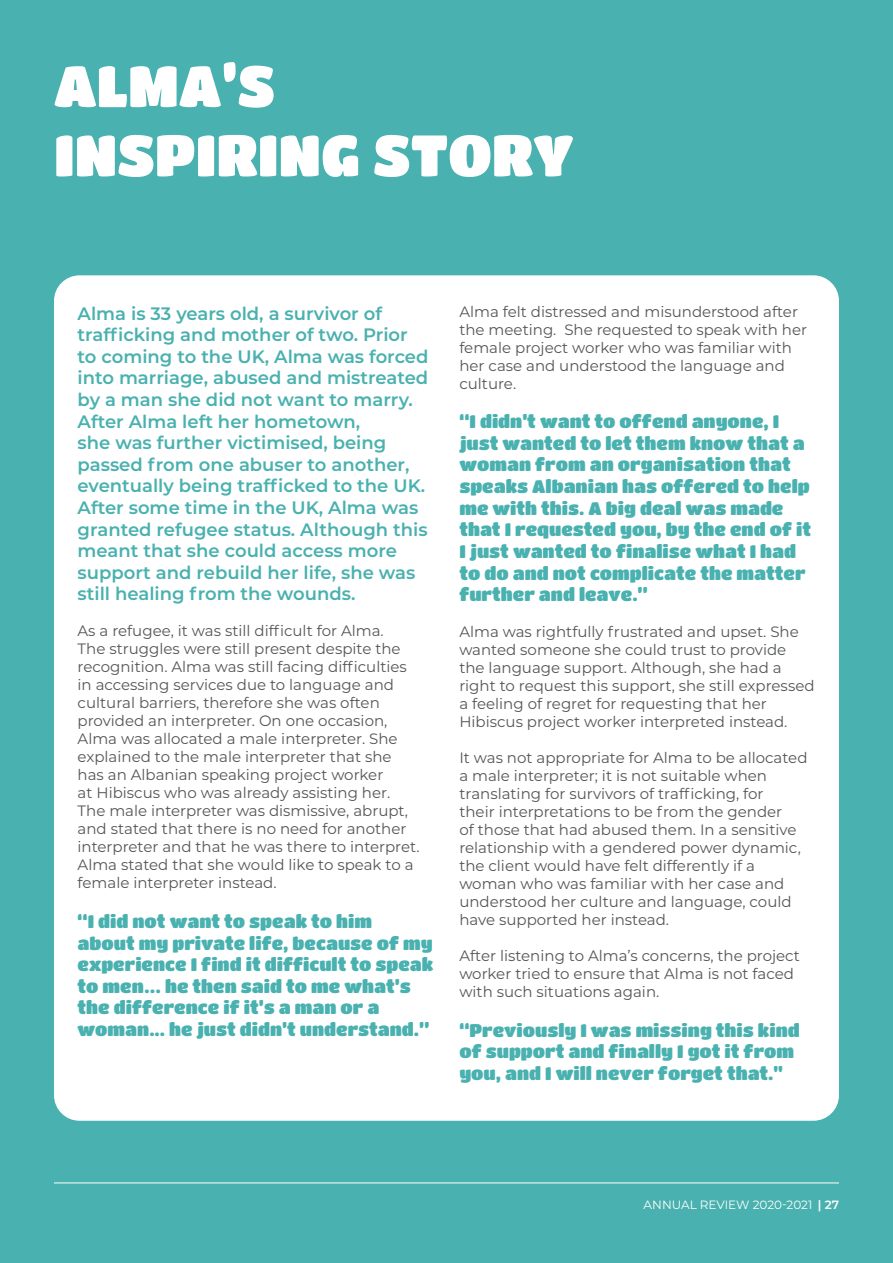
<style>
.page{position:relative;width:893px;height:1263px;background:#49b1af}
.page>*{position:absolute;margin:0;border:0;box-sizing:border-box;transform-origin:0 0}
.t1{font:57.75px/69.3px "Titan One";color:#fff}
.t2{font:18px/21.6px "Titan One";color:#49b1af}
.t3{font:600 18px/21.6px "Montserrat";color:#49b1af}
.t4{font:15px/18px "Montserrat";color:#545557}
.t5{font:12px "Montserrat";color:#fff}
.s1{font-weight:600}
</style>
<div class="page">
<div style="left:54px;top:275px;width:785px;height:846px;background:#fff;border-radius:26px"></div>
<hr style="left:54px;top:1182px;width:785px;height:1px;background:#fff">
<h1 class="t1" style="left:54px;top:50px;width:521px">ALMA’S<br>INSPIRING STORY</h1>
<p class="t3" style="left:78px;top:302px;width:352px">Alma is 33 years old, a survivor of trafficking and mother of two. Prior to coming to the UK, Alma was forced into marriage, abused and mistreated by a man she did not want to marry.<br>After Alma left her hometown,<br>she was further victimised, being passed from one abuser to another, eventually being trafficked to the UK.<br>After some time in the UK, Alma was granted refugee status. Although this meant that she could access more support and rebuild her life, she was still healing from the wounds.</p>
<p class="t4" style="left:78px;top:621px;width:343px">As a refugee, it was still difficult for Alma.<br>The struggles were still present despite the recognition. Alma was still facing difficulties in accessing services due to language and cultural barriers, therefore she was often provided an interpreter. On one occasion, Alma was allocated a male interpreter. She explained to the male interpreter that she has an Albanian speaking project worker<br>at Hibiscus who was already assisting her.<br>The male interpreter was dismissive, abrupt, and stated that there is no need for another interpreter and that he was there to interpret.<br>Alma stated that she would like to speak to a female interpreter instead.</p>
<p class="t2" style="left:78px;top:910px;width:357px">“I did not want to speak to him about my private life, because of my experience I find it difficult to speak to men… he then said to me what’s the difference if it’s a man or a woman... he just didn’t understand.”</p>
<p class="t4" style="left:459px;top:302px;width:349px">Alma felt distressed and misunderstood after the meeting. She requested to speak with her female project worker who was familiar with her case and understood the language and culture.</p>
<p class="t2" style="left:459px;top:410px;width:353px">“I didn’t want to offend anyone, I just wanted to let them know that a woman from an organisation that speaks Albanian has offered to help me with this. A big deal was made that I requested you, by the end of it<br>I just wanted to finalise what I had to do and not complicate the matter further and leave.”</p>
<p class="t4" style="left:459px;top:622px;width:357px">Alma was rightfully frustrated and upset. She wanted someone she could trust to provide the language support. Although, she had a right to request this support, she still expressed a feeling of regret for requesting that her Hibiscus project worker interpreted instead.</p>
<p class="t4" style="left:459px;top:748px;width:350px">It was not appropriate for Alma to be allocated a male interpreter; it is not suitable when translating for survivors of trafficking, for<br>their interpretations to be from the gender<br>of those that had abused them. In a sensitive relationship with a gendered power dynamic, the client would have felt differently if a woman who was familiar with her case and understood her culture and language, could have supported her instead.</p>
<p class="t4" style="left:459px;top:946px;width:342px">After listening to Alma’s concerns, the project worker tried to ensure that Alma is not faced with such situations again.</p>
<p class="t2" style="left:459px;top:1019px;width:342px">“Previously I was missing this kind of support and finally I got it from you, and I will never forget that."</p>
<p class="t5" style="left:644px;top:1197px;width:197px">ANNUAL REVIEW 2020-2021 <span class="s1">| 27</span></p>
</div>
